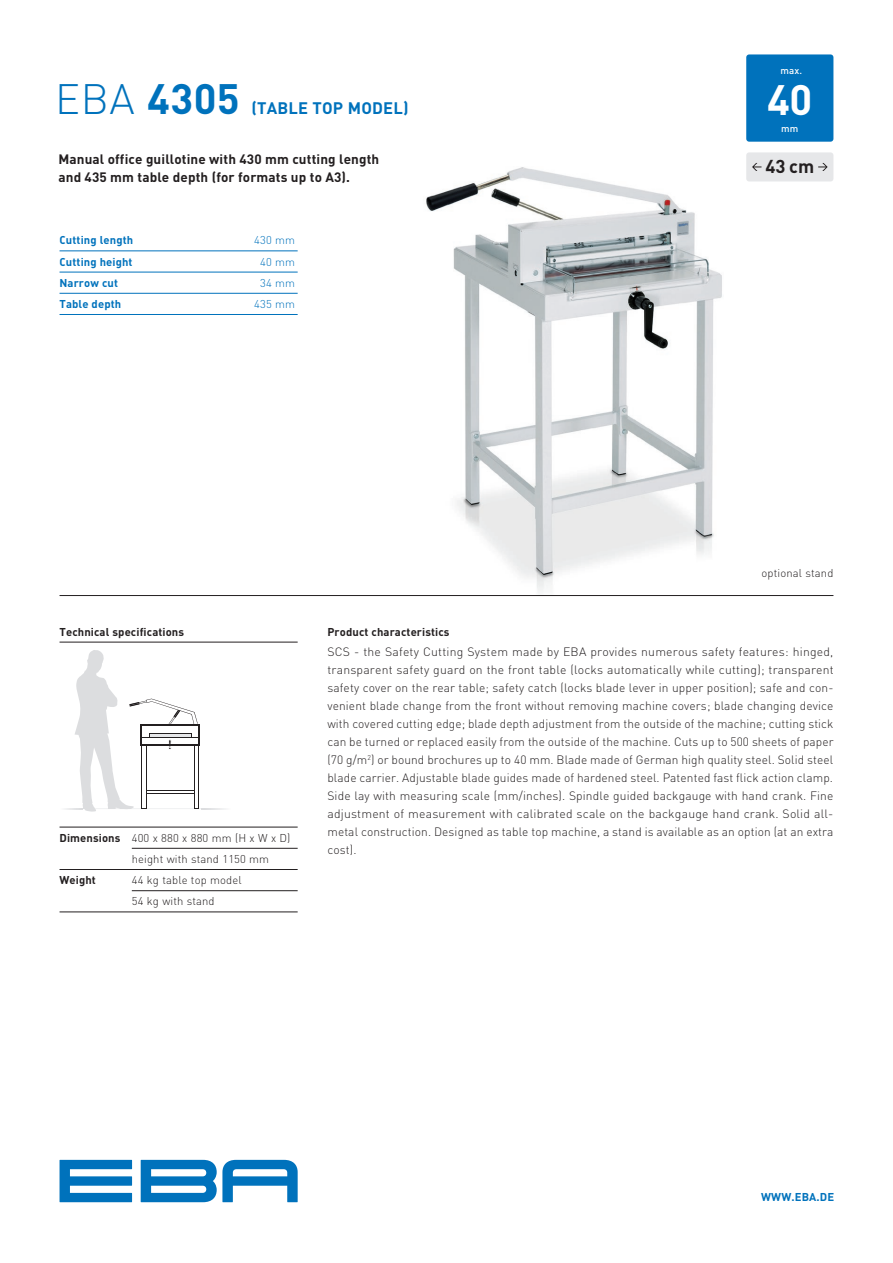
<style>
.page{position:relative;width:893px;height:1263px;background:#fff}
.page>*{position:absolute;margin:0;border:0;box-sizing:border-box;transform-origin:0 0}
.t1{font:700 42px "DIN";color:#0072bc}
.t2{font:700 42px "DIN";color:#fff}
.t3{font:700 18.45px "DIN";color:#231f20}
.t4{font:700 16.5px "DIN";letter-spacing:.01em;color:#0072bc}
.t5{font:700 13.5px/18px "DIN";letter-spacing:.01em;color:#231f20}
.t6{font:300 12px/18px "DIN";letter-spacing:.01em;color:#231f20;text-align:justify}
.t7{font:300 11.25px/21.1px "DIN";letter-spacing:.01em;color:#231f20}
.t8{font:700 11.25px "DIN";letter-spacing:.01em;color:#0072bc}
.t9{font:700 11.25px "DIN";letter-spacing:.01em;color:#231f20}
.t10{font:300 11.25px "DIN";letter-spacing:.01em;color:#0072bc}
.t11{font:500 9.75px "DIN";color:#fff}
.s1{font-weight:300}
.s2{font-weight:700}
</style>
<div class="page">
<svg style="left:60px;top:1160px;width:72px;height:42px"></svg>
<svg style="left:141px;top:1160px;width:157px;height:42px"></svg>
<img style="left:426px;top:167px;width:328px;height:426px">
<hr style="left:60px;top:595px;width:773px;height:1px;background:#231f20">
<svg style="left:65px;top:650px;width:160px;height:162px"></svg>
<hr style="left:141px;top:744px;width:59px;height:2px;background:#231f20">
<div style="left:746px;top:152px;width:87px;height:29px;background:#e6e7e9;border-radius:3px"></div>
<svg style="left:752px;top:163px;width:9px;height:8px"></svg>
<svg style="left:818px;top:163px;width:10px;height:8px"></svg>
<div style="left:746px;top:54px;width:87px;height:88px;background:#0072bc;border-radius:3px"></div>
<hr style="left:60px;top:827px;width:238px;height:1px;background:#231f20">
<hr style="left:132px;top:848px;width:166px;height:1px;background:#231f20">
<hr style="left:60px;top:869px;width:238px;height:1px;background:#231f20">
<hr style="left:132px;top:890px;width:166px;height:1px;background:#231f20">
<hr style="left:60px;top:912px;width:238px;height:1px;background:#231f20">
<hr style="left:60px;top:251px;width:238px;height:1px;background:#0072bc">
<hr style="left:60px;top:272px;width:238px;height:1px;background:#0072bc">
<hr style="left:60px;top:293px;width:238px;height:1px;background:#0072bc">
<hr style="left:60px;top:314px;width:238px;height:1px;background:#0072bc">
<hr style="left:60px;top:642px;width:238px;height:1px;background:#231f20">
<h1 class="t1" style="left:55px;top:72px;width:186px"><span class="s1">EBA</span> 4305</h1>
<h3 class="t4" style="left:251px;top:98px;width:159px">(TABLE TOP MODEL)</h3>
<p class="t5" style="left:58px;top:150px;width:322px">Manual office guillotine with 430 mm cutting length and 435 mm table depth (for formats up to A3).</p>
<p class="t8" style="left:60px;top:233px;width:75px">Cutting length</p>
<p class="t10" style="left:254px;top:233px;width:42px">430 mm</p>
<p class="t8" style="left:60px;top:254px;width:75px">Cutting height</p>
<p class="t10" style="left:260px;top:255px;width:36px">40 mm</p>
<p class="t8" style="left:60px;top:275px;width:60px">Narrow cut</p>
<p class="t10" style="left:260px;top:276px;width:36px">34 mm</p>
<p class="t8" style="left:60px;top:296px;width:63px">Table depth</p>
<p class="t10" style="left:254px;top:297px;width:42px">435 mm</p>
<p class="t11" style="left:780px;top:65px;width:23px">max.</p>
<h1 class="t2" style="left:767px;top:72px;width:47px">40</h1>
<p class="t11" style="left:781px;top:122px;width:19px">mm</p>
<h2 class="t3" style="left:765px;top:154px;width:51px">43 cm</h2>
<p class="t7" style="left:762px;top:563px;width:73px">optional stand</p>
<p class="t9" style="left:60px;top:624px;width:126px">Technical specifications</p>
<p class="t7" style="left:132px;top:827px;width:160px;text-indent:-72px"><span class="s2">Dimensions</span> 400 x 880 x 880 mm (H x W x D) height with stand 1150 mm</p>
<p class="t9" style="left:60px;top:873px;width:38px">Weight</p>
<p class="t7" style="left:132px;top:869px;width:111px">44 kg table top model<br>54 kg with stand</p>
<p class="t9" style="left:327px;top:624px;width:124px">Product characteristics</p>
<p class="t6" style="left:327px;top:643px;width:508px">SCS - the Safety Cutting System made by EBA provides numerous safety features: hinged, transparent safety guard on the front table (locks automatically while cutting); transparent safety cover on the rear table; safety catch (locks blade lever in upper position); safe and con&shy;venient blade change from the front without removing machine covers; blade changing device with covered cutting edge; blade depth adjustment from the outside of the machine; cutting stick can be turned or replaced easily from the outside of the machine. Cuts up to 500 sheets of paper (70 g/m<sup>2</sup>) or bound brochures up to 40 mm. Blade made of German high quality steel. Solid steel blade carrier. Adjustable blade guides made of hardened steel. Patented fast flick action clamp.<br>Side lay with measuring scale (mm/inches). Spindle guided backgauge with hand crank. Fine adjustment of measurement with calibrated scale on the backgauge hand crank. Solid all&shy;metal construction. Designed as table top machine, a stand is available as an option (at an extra cost).</p>
<p class="t8" style="left:761px;top:1190px;width:74px">WWW.EBA.DE</p>
</div>
